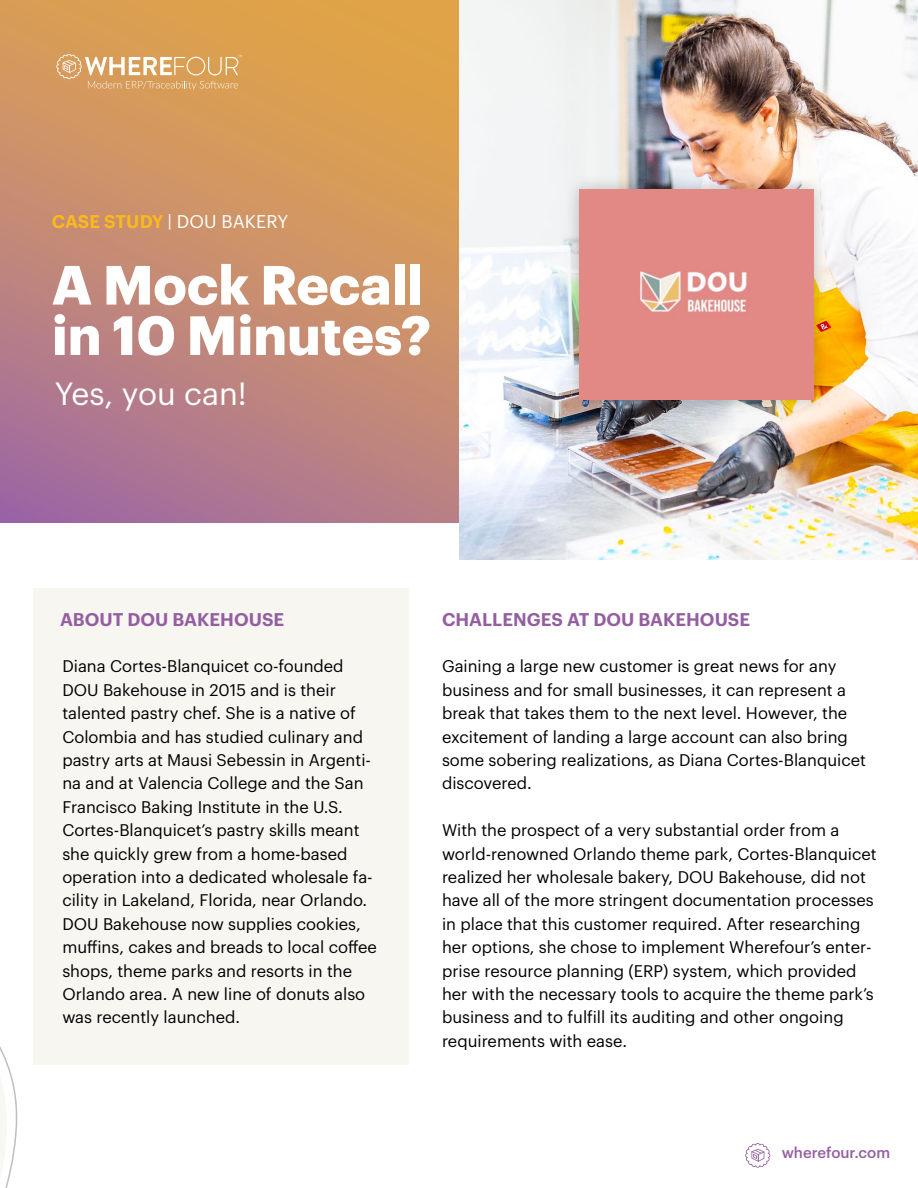
<style>
.page{position:relative;width:918px;height:1188px;background:#fff}
.page>*{position:absolute;margin:0;border:0;box-sizing:border-box;transform-origin:0 0}
.t1{font:700 54px/50.4px "Graphik";color:#fff}
.t2{font:31.5px "Graphik";color:#fff}
.t3{font:600 18px "Graphik";color:#945ea1}
.t4{font:18px "Graphik";letter-spacing:.005em;color:#fff}
.t5{font:16.5px/23.4px "Graphik";color:#000}
.t6{font:500 15px "Graphik Trial";color:#945fa0}
.s1{font-weight:600;color:#fab91c}
</style>
<div class="page">
<div style="left:34px;top:588px;width:375px;height:477px;background:#f7f6f1"></div>
<svg style="left:0;top:0;width:459px;height:523px;background:#c78d6e"></svg>
<svg style="left:0;top:1046px;width:18px;height:142px"></svg>
<svg style="left:56px;top:54px;width:186px;height:36px;background:#dfaf77"></svg>
<svg style="left:745px;top:1143px;width:25px;height:25px"></svg>
<img style="left:459px;top:0;width:459px;height:559px">
<div style="left:564px;top:174px;width:266px;height:240px;background:#000;opacity:.23"></div>
<div style="left:579px;top:189px;width:235px;height:210px;background:#e28985"></div>
<img style="left:640px;top:270px;width:107px;height:44px">
<p class="t4" style="left:52px;top:208px;width:238px"><span class="s1">CASE STUDY</span> | DOU BAKERY</p>
<h1 class="t1" style="left:52px;top:255px;width:381px">A Mock Recall in 10 Minutes?</h1>
<h2 class="t2" style="left:55px;top:370px;width:194px">Yes, you can!</h2>
<p class="t3" style="left:60px;top:606px;width:226px">ABOUT DOU BAKEHOUSE</p>
<p class="t5" style="left:62px;top:653px;width:316px">Diana Cortes-Blanquicet co-founded DOU Bakehouse in 2015 and is their talented pastry chef. She is a native of Colombia and has studied culinary and pastry arts at Mausi Sebessin in Argenti&shy;na and at Valencia College and the San Francisco Baking Institute in the U.S.<br>Cortes-Blanquicet’s pastry skills meant she quickly grew from a home-based operation into a dedicated wholesale fa&shy;cility in Lakeland, Florida, near Orlando.<br>DOU Bakehouse now supplies cookies, muffins, cakes and breads to local coffee shops, theme parks and resorts in the Orlando area. A new line of donuts also was recently launched.</p>
<p class="t3" style="left:442px;top:606px;width:310px">CHALLENGES AT DOU BAKEHOUSE</p>
<p class="t5" style="left:442px;top:653px;width:426px">Gaining a large new customer is great news for any business and for small businesses, it can represent a break that takes them to the next level. However, the excitement of landing a large account can also bring some sobering realizations, as Diana Cortes-Blanquicet discovered.</p>
<p class="t5" style="left:442px;top:817px;width:436px">With the prospect of a very substantial order from a world-renowned Orlando theme park, Cortes-Blanquicet realized her wholesale bakery, DOU Bakehouse, did not have all of the more stringent documentation processes in place that this customer required. After researching her options, she chose to implement Wherefour’s enter&shy;prise resource planning (ERP) system, which provided her with the necessary tools to acquire the theme park’s business and to fulfill its auditing and other ongoing requirements with ease.</p>
<p class="t6" style="left:782px;top:1146px;width:110px">wherefour.com</p>
</div>
